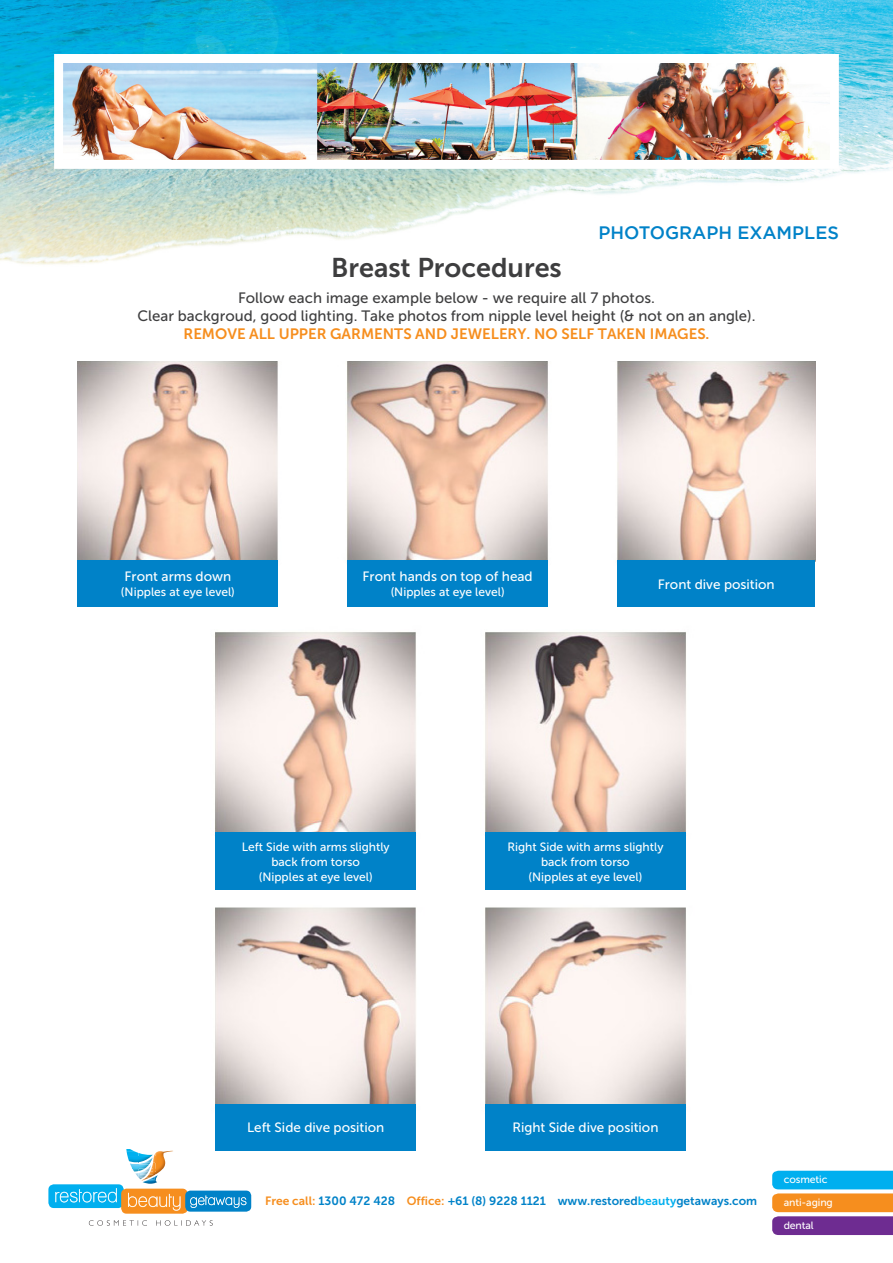
<style>
.page{position:relative;width:893px;height:1263px;background:#fff}
.page>*{position:absolute;margin:0;border:0;box-sizing:border-box;transform-origin:0 0}
.t1{font:27px "Museo Sans 700";color:#3e3e3f}
.t2{font:500 18px "Gotham";color:#0082c8}
.t3{font:15px "Museo Sans 500";color:#3e3e3f}
.t4{font:15px "Museo Sans 700";color:#f68e1e}
.t5{font:13.5px "Museo Sans 500";color:#fff}
.t6{font:12px "Museo Sans 500";color:#fff}
.t7{font:12px "Museo Sans 700";color:#0082c8}
.t8{font:10.5px "Museo Sans 500";letter-spacing:-.01em;color:#fff}
.s1{color:#f68e1e}
.s2{color:#00afef}
</style>
<div class="page">
<div style="left:48px;top:1184px;width:76px;height:24px;background:#00afef;border-radius:5px"></div>
<svg style="left:55px;top:1188px;width:62px;height:14px"></svg>
<div style="left:121px;top:1188px;width:67px;height:26px;background:#f68e1e;border-radius:5px"></div>
<svg style="left:128px;top:1193px;width:53px;height:18px"></svg>
<div style="left:185px;top:1190px;width:66px;height:21px;background:#0082c8;border-radius:5px"></div>
<svg style="left:190px;top:1195px;width:56px;height:13px"></svg>
<svg style="left:89px;top:1220px;width:124px;height:6px"></svg>
<img style="left:162px;top:1151px;width:11px;height:19px">
<svg style="left:126px;top:1149px;width:36px;height:35px"></svg>
<svg style="left:772px;top:1171px;width:121px;height:64px;background:#898a99"></svg>
<img style="left:0;top:0;width:893px;height:265px">
<img style="left:64px;top:64px;width:765px;height:95px">
<img style="left:78px;top:361px;width:737px;height:787px">
<div style="left:78px;top:560px;width:200px;height:47px;background:#0082c8"></div>
<div style="left:348px;top:560px;width:200px;height:47px;background:#0082c8"></div>
<div style="left:617px;top:560px;width:198px;height:47px;background:#0082c8"></div>
<div style="left:485px;top:832px;width:200px;height:58px;background:#0082c8"></div>
<div style="left:485px;top:1104px;width:200px;height:47px;background:#0082c8"></div>
<div style="left:216px;top:832px;width:200px;height:58px;background:#0082c8"></div>
<div style="left:216px;top:1104px;width:200px;height:47px;background:#0082c8"></div>
<p class="t2" style="left:598px;top:222px;width:242px">PHOTOGRAPH EXAMPLES</p>
<p class="t1" style="left:331px;top:252px;width:232px">Breast Procedures</p>
<p class="t3" style="left:238px;top:290px;width:418px">Follow each image example below - we require all 7 photos.</p>
<p class="t3" style="left:137px;top:308px;width:620px">Clear backgroud, good lighting. Take photos from nipple level height (&amp; not on an angle).</p>
<p class="t4" style="left:183px;top:326px;width:527px">REMOVE ALL UPPER GARMENTS AND JEWELERY. NO SELF TAKEN IMAGES.</p>
<p class="t5" style="left:125px;top:569px;width:108px">Front arms down</p>
<p class="t6" style="left:121px;top:585px;width:115px">(Nipples at eye level)</p>
<p class="t5" style="left:363px;top:569px;width:172px">Front hands on top of head</p>
<p class="t6" style="left:391px;top:585px;width:115px">(Nipples at eye level)</p>
<p class="t5" style="left:658px;top:577px;width:118px">Front dive position</p>
<p class="t6" style="left:242px;top:840px;width:150px">Left Side with arms slightly</p>
<p class="t6" style="left:271px;top:855px;width:90px">back from torso</p>
<p class="t6" style="left:259px;top:870px;width:115px">(Nipples at eye level)</p>
<p class="t6" style="left:507px;top:840px;width:158px">Right Side with arms slightly</p>
<p class="t6" style="left:541px;top:855px;width:90px">back from torso</p>
<p class="t6" style="left:528px;top:870px;width:115px">(Nipples at eye level)</p>
<p class="t5" style="left:247px;top:1120px;width:139px">Left Side dive position</p>
<p class="t5" style="left:512px;top:1120px;width:148px">Right Side dive position</p>
<p class="t7" style="left:265px;top:1194px;width:494px"><span class="s1">Free call:</span> 1300 472 428 <span class="s1">Office:</span> +61 (8) 9228 1121 www.restored<span class="s2">beauty</span>getaways.com</p>
<p class="t8" style="left:784px;top:1174px;width:45px">cosmetic</p>
<p class="t8" style="left:784px;top:1196px;width:51px">anti-aging</p>
<p class="t8" style="left:784px;top:1220px;width:32px">dental</p>
</div>
